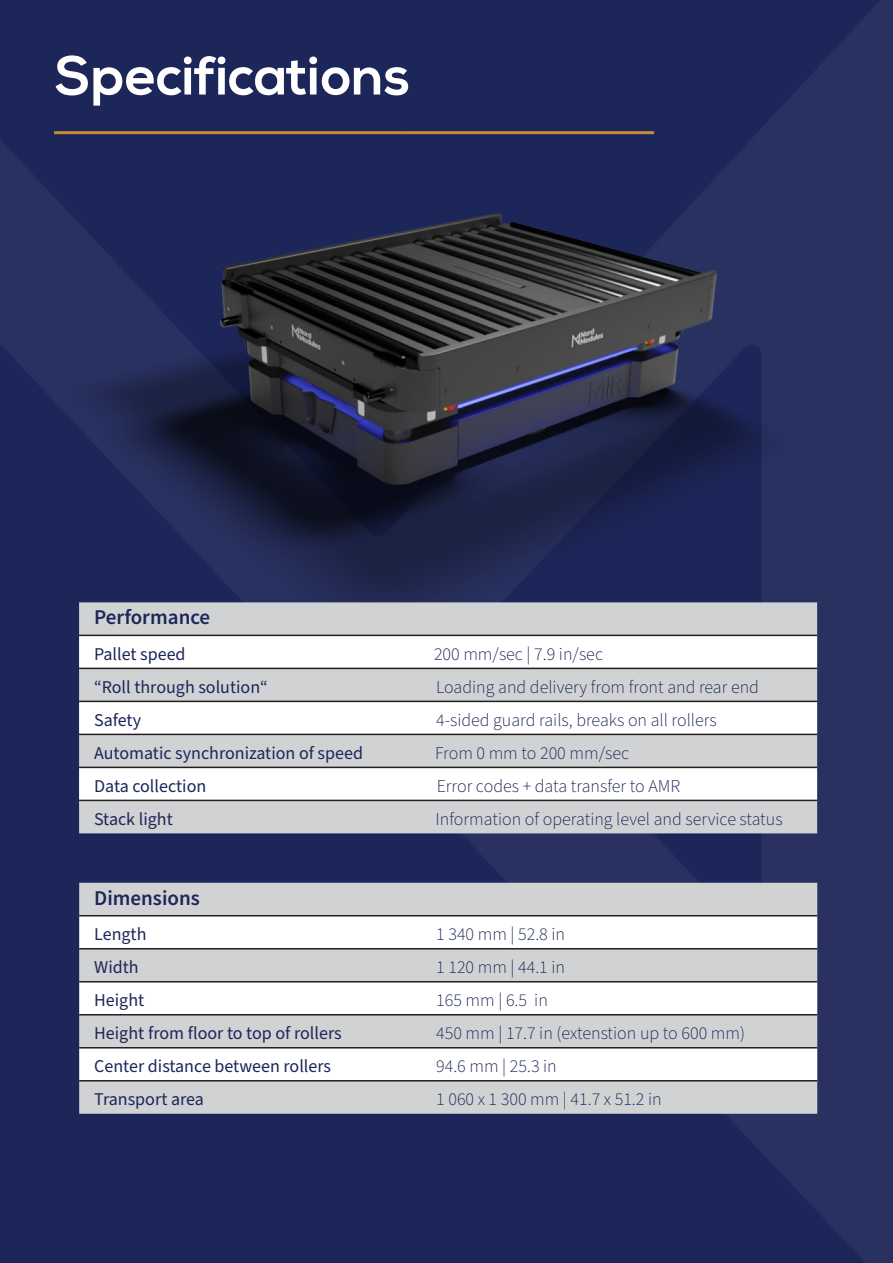
<style>
.page{position:relative;width:893px;height:1263px;background:#fff}
.page>*{position:absolute;margin:0;border:0;box-sizing:border-box;transform-origin:0 0}
.t1{font:700 54px "Nexa";color:#fff}
.t2{font:600 21px "Source Sans Pro";color:#1d2658}
.t3{font:300 18px "Source Sans Pro";color:#1d2658}
.t4{font:18px "Source Sans Pro";color:#1d2658}
</style>
<div class="page">
<img style="left:0;top:0;width:893px;height:1263px">
<img style="left:0;top:136px;width:1px;height:1073px">
<div style="left:79px;top:883px;width:738px;height:231px;background:#d1d2d4"></div>
<svg style="left:79px;top:916px;width:738px;height:164px"></svg>
<hr style="left:79px;top:915px;width:738px;height:1px;background:#231f20">
<hr style="left:79px;top:948px;width:738px;height:1px;background:#231f20">
<hr style="left:79px;top:981px;width:738px;height:1px;background:#231f20">
<hr style="left:79px;top:1014px;width:738px;height:1px;background:#231f20">
<hr style="left:79px;top:1047px;width:738px;height:1px;background:#231f20">
<hr style="left:79px;top:1080px;width:738px;height:1px;background:#231f20">
<img style="left:0;top:131px;width:7px;height:546px">
<img style="left:54px;top:18px;width:746px;height:629px">
<div style="left:79px;top:602px;width:738px;height:231px;background:#d1d2d4"></div>
<svg style="left:79px;top:636px;width:738px;height:164px"></svg>
<hr style="left:79px;top:635px;width:738px;height:1px;background:#231f20">
<hr style="left:79px;top:668px;width:738px;height:1px;background:#231f20">
<hr style="left:79px;top:701px;width:738px;height:1px;background:#231f20">
<hr style="left:79px;top:734px;width:738px;height:1px;background:#231f20">
<hr style="left:79px;top:767px;width:738px;height:1px;background:#231f20">
<hr style="left:79px;top:800px;width:738px;height:1px;background:#231f20">
<p class="t1" style="left:55px;top:45px;width:357px">Specifications</p>
<p class="t2" style="left:94px;top:603px;width:118px">Performance</p>
<p class="t4" style="left:94px;top:642px;width:93px">Pallet speed</p>
<p class="t3" style="left:434px;top:642px;width:171px">200 mm/sec | 7.9 in/sec</p>
<p class="t4" style="left:94px;top:675px;width:175px">“Roll through solution“</p>
<p class="t3" style="left:436px;top:675px;width:324px">Loading and delivery from front and rear end</p>
<p class="t4" style="left:94px;top:708px;width:49px">Safety</p>
<p class="t3" style="left:436px;top:708px;width:282px">4-sided guard rails, breaks on all rollers</p>
<p class="t4" style="left:94px;top:741px;width:270px">Automatic synchronization of speed</p>
<p class="t3" style="left:435px;top:741px;width:196px">From 0 mm to 200 mm/sec</p>
<p class="t4" style="left:94px;top:774px;width:114px">Data collection</p>
<p class="t3" style="left:437px;top:774px;width:245px">Error codes + data transfer to AMR</p>
<p class="t4" style="left:94px;top:807px;width:80px">Stack light</p>
<p class="t3" style="left:436px;top:807px;width:349px">Information of operating level and service status</p>
<p class="t2" style="left:94px;top:884px;width:107px">Dimensions</p>
<p class="t4" style="left:94px;top:922px;width:54px">Length</p>
<p class="t3" style="left:436px;top:922px;width:130px">1 340 mm | 52.8 in</p>
<p class="t4" style="left:94px;top:955px;width:46px">Width</p>
<p class="t3" style="left:436px;top:955px;width:130px">1 120 mm | 44.1 in</p>
<p class="t4" style="left:94px;top:988px;width:52px">Height</p>
<p class="t3" style="left:436px;top:988px;width:113px">165 mm | 6.5 in</p>
<p class="t4" style="left:94px;top:1021px;width:249px">Height from floor to top of rollers</p>
<p class="t3" style="left:436px;top:1021px;width:310px">450 mm | 17.7 in (extenstion up to 600 mm)</p>
<p class="t4" style="left:94px;top:1054px;width:238px">Center distance between rollers</p>
<p class="t3" style="left:436px;top:1054px;width:122px">94.6 mm | 25.3 in</p>
<p class="t4" style="left:94px;top:1087px;width:111px">Transport area</p>
<p class="t3" style="left:436px;top:1087px;width:227px">1 060 x 1 300 mm | 41.7 x 51.2 in</p>
</div>
